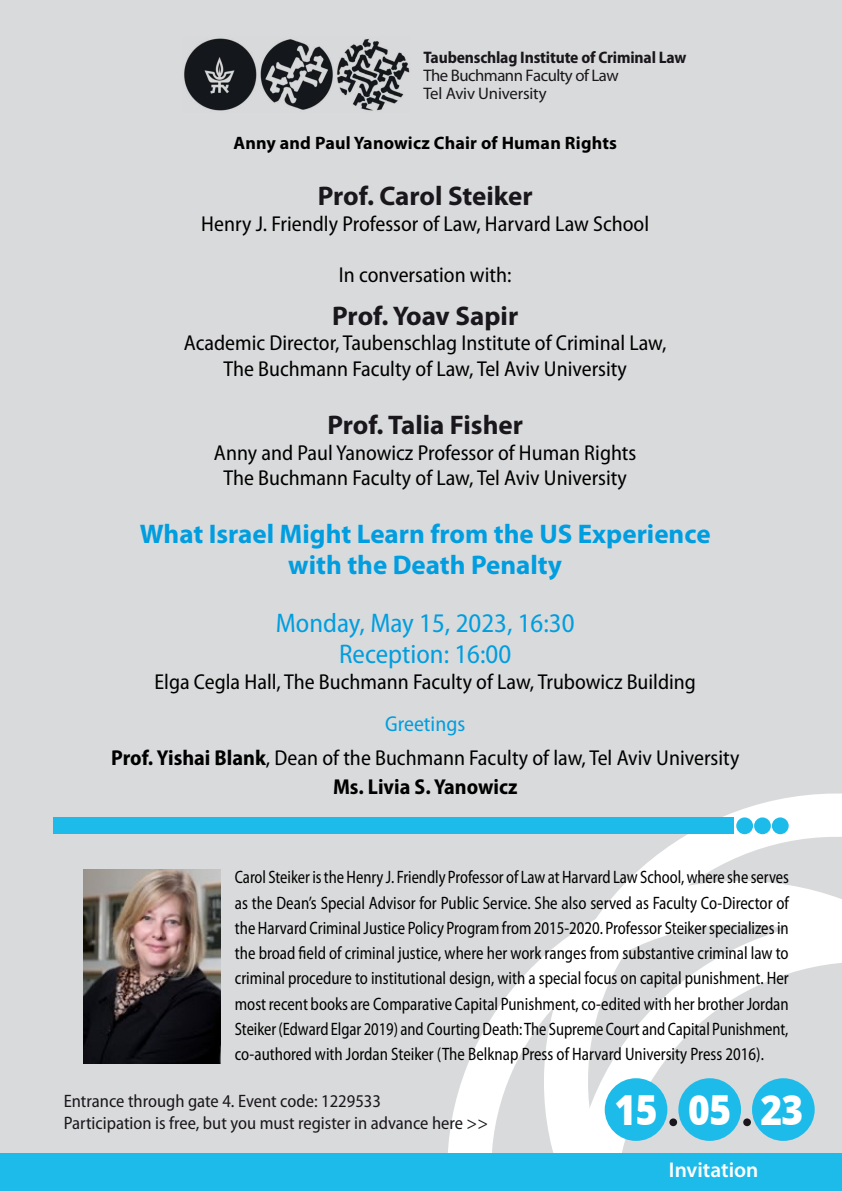
<style>
.page{position:relative;width:842px;height:1191px;background:#d9dadb}
.page>*{position:absolute;margin:0;border:0;box-sizing:border-box;transform-origin:0 0}
.t1{font:800 41.3px "Open Sans Hebrew";color:#fff;scale:.9 1}
.t2{font:700 27px/31.7px "Myriad Pro";color:#009ee0;text-align:center}
.t3{font:700 27px "Myriad Pro";color:#1a171c}
.t4{font:semi-condensed 27px/31.7px "Myriad Pro";color:#009ee0;text-align:center}
.t5{font:semi-condensed 21.6px/25.5px "Myriad Pro";color:#000;text-align:center}
.t6{font:700 semi-condensed 21.6px "Myriad Pro";color:#000}
.t7{font:600 21.4px "Myriad Pro";color:#fff}
.t8{font:semi-condensed 18px/25.2px "Myriad Pro";color:#000;text-align:justify;scale:.89 1}
.t9{font:semi-condensed 18px/21.6px "Myriad Pro";color:#1a171c}
.t10{font:700 18px "Myriad Pro";letter-spacing:.01em;color:#000}
.t11{font:16.7px/18.1px "Myriad Pro";letter-spacing:-.03em;color:#1a171c}
.t12{font:700 semi-condensed 16.7px "Myriad Pro";letter-spacing:-.01em;color:#1a171c}
.s1{color:#009ee0}
.s2{font-weight:700}
</style>
<div class="page">
<svg style="left:674px;top:793px;width:168px;height:50px;fill:#fff"></svg>
<svg style="left:409px;top:843px;width:433px;height:311px"></svg>
<div style="left:0;top:1154px;width:842px;height:37px;background:#1dbbea"></div>
<div style="left:605px;top:1078px;width:62px;height:62px;background:#1dbbea;border-radius:50%"></div>
<div style="left:678px;top:1078px;width:63px;height:62px;background:#1dbbea;border-radius:50%"></div>
<div style="left:752px;top:1078px;width:63px;height:62px;background:#1dbbea;border-radius:50%"></div>
<div style="left:669px;top:1118px;width:8px;height:8px;background:#1a171c;border-radius:50%"></div>
<div style="left:743px;top:1118px;width:8px;height:8px;background:#1a171c;border-radius:50%"></div>
<div style="left:53px;top:817px;width:681px;height:17px;background:#1dbbea"></div>
<div style="left:736px;top:817px;width:17px;height:17px;background:#1dbbea;border-radius:50%"></div>
<div style="left:754px;top:817px;width:17px;height:17px;background:#1dbbea;border-radius:50%"></div>
<div style="left:772px;top:817px;width:17px;height:17px;background:#1dbbea;border-radius:50%"></div>
<img style="left:83px;top:870px;width:138px;height:193px">
<img style="left:184px;top:38px;width:226px;height:73px">
<p class="t12" style="left:423px;top:48px;width:265px">Taubenschlag Institute of Criminal Law</p>
<p class="t11" style="left:423px;top:66px;width:197px">The Buchmann Faculty of Law<br>Tel Aviv University</p>
<p class="t10" style="left:233px;top:131px;width:385px">Anny and Paul Yanowicz Chair of Human Rights</p>
<h2 class="t3" style="left:318px;top:178px;width:216px">Prof. Carol Steiker</h2>
<p class="t5" style="left:201px;top:211px;width:449px">Henry .J Friendly Professor of Law, Harvard Law School</p>
<p class="t5" style="left:339px;top:262px;width:174px">In conversation with:</p>
<h2 class="t3" style="left:332px;top:298px;width:188px">Prof. Yoav Sapir</h2>
<p class="t5" style="left:184px;top:331px;width:484px">Academic Director, Taubenschlag Institute of Criminal Law,<br>The Buchmann Faculty of Law, Tel Aviv University</p>
<h2 class="t3" style="left:327px;top:407px;width:197px">Prof. Talia Fisher</h2>
<p class="t5" style="left:214px;top:440px;width:424px">Anny and PaulYanowicz Professor of Human Rights<br>The Buchmann Faculty of Law, Tel Aviv University</p>
<h2 class="t2" style="left:140px;top:517px;width:572px">What Israel Might Learn from the US Experience with the Death Penalty</h2>
<h2 class="t4" style="left:276px;top:607px;width:300px">Monday, May 15, 2023, 16:30<br>Reception: 16:00</h2>
<p class="t5" style="left:154px;top:669px;width:543px">Elga Cegla Hall, The Buchmann Faculty of Law, Trubowicz Building</p>
<p class="t5" style="left:111px;top:707px;width:630px;line-height:34px"><span class="s1">Greetings<br></span><span class="s2">Prof. Yishai Blank</span>, Dean of the Buchmann Faculty of law, Tel Aviv University</p>
<p class="t6" style="left:333px;top:774px;width:186px">Ms. Livia .S Yanowicz</p>
<p class="t8" style="left:235px;top:865px;width:624px">CarolSteikeristheHenry .J FriendlyProfessorofLawatHarvardLawSchool,wheresheserves as the Deans’ Special Advisor for Public Service. She also served as Faculty Co-Director of theHarvard Criminal JusticePolicy Programfrom2015-2020.ProfessorSteikerspecializesin the broad field of criminal justice, where her work ranges from substantive criminal law to criminal procedure to institutional design, with a special focus on capital punishment. Her most recent books are Comparative Capital Punishment co, -edited with her brother Jordan Steiker(EdwardElgar2019)and Courting Death:TheSupremeCourtandCapitalPunishment, co-authored with Jordan Steiker (The Belknap Press of Harvard University Press 2016 .(</p>
<p class="t9" style="left:64px;top:1091px;width:426px">Entrance through gate 4. Event code: 1229533<br>Participation is free, but you must register in advance here &lt;&lt;</p>
<h1 class="t1" style="left:615px;top:1090px;width:49px">15</h1>
<h1 class="t1" style="left:688px;top:1090px;width:49px">05</h1>
<h1 class="t1" style="left:760px;top:1090px;width:49px">23</h1>
<p class="t7" style="left:669px;top:1156px;width:91px">Invitation</p>
</div>
